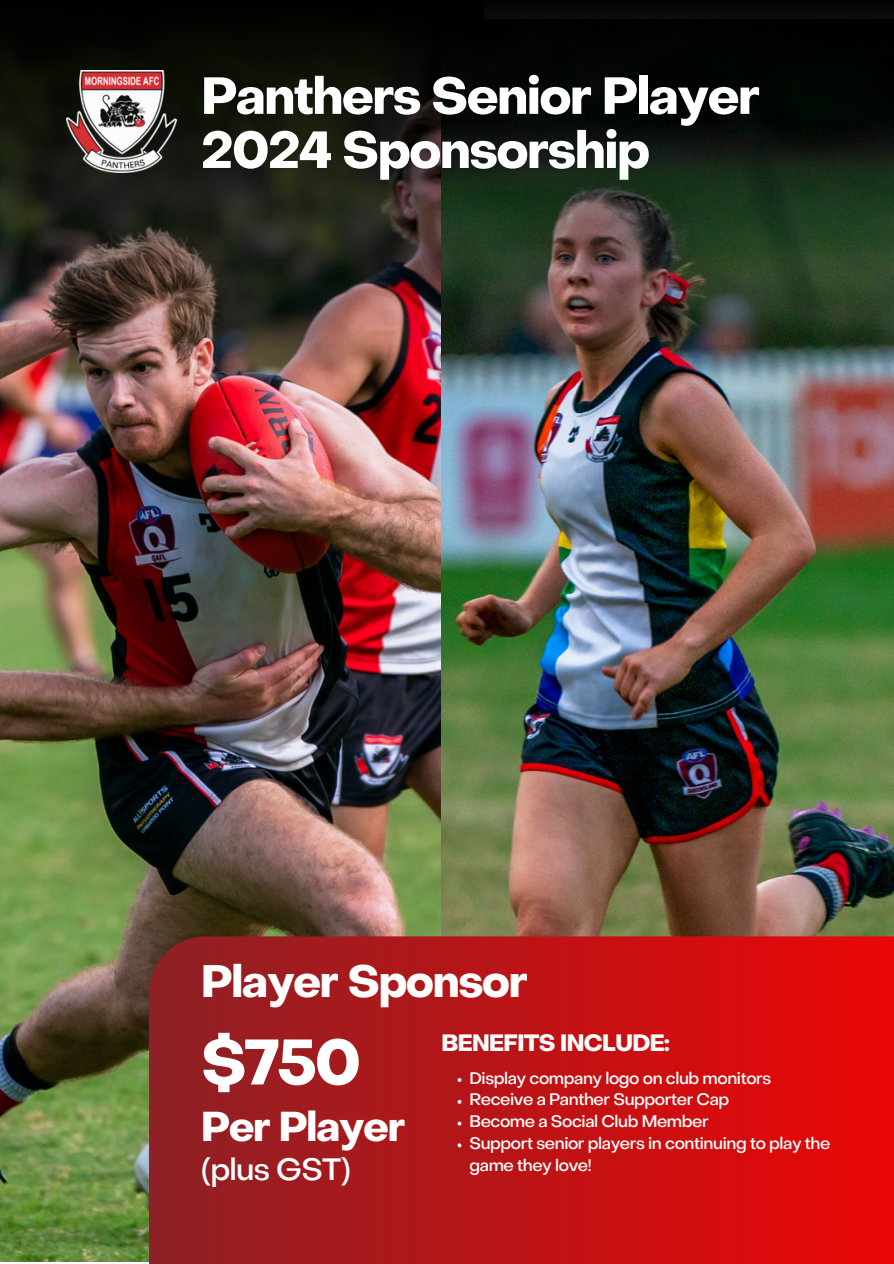
<style>
.page{position:relative;width:894px;height:1264px;background:#fff}
.page>*{position:absolute;margin:0;border:0;box-sizing:border-box;transform-origin:0 0}
.t1{font:700 63px "Object Sans";color:#fff}
.t2{font:700 51.15px "Object Sans";letter-spacing:-.025em;color:#fff}
.t3{font:700 44.55px "Object Sans";letter-spacing:-.025em;color:#fff}
.t4{font:700 40.95px "Object Sans";letter-spacing:-.025em;color:#fff}
.t5{font:500 30.45px "Object Sans";letter-spacing:-.025em;color:#fff}
.t6{font:700 23.25px "Object Sans";letter-spacing:-.025em;color:#fff}
.t7{font:500 16.5px/21.8px "Object Sans";letter-spacing:-.025em;color:#fff}
</style>
<div class="page">
<img style="left:0;top:460px;width:441px;height:801px">
<img style="left:441px;top:460px;width:452px;height:476px">
<div style="left:149px;top:936px;width:744px;height:327px;background:linear-gradient(to right,#8c2125,#eb0606)"></div>
<img style="left:0;top:0;width:893px;height:460px">
<img style="left:67px;top:70px;width:109px;height:103px">
<svg style="left:457px;top:1078px;width:4px;height:3px"></svg>
<svg style="left:457px;top:1099px;width:4px;height:4px"></svg>
<svg style="left:457px;top:1121px;width:4px;height:4px"></svg>
<svg style="left:457px;top:1143px;width:4px;height:4px"></svg>
<p class="t2" style="left:201px;top:76px;width:560px">Panthers Senior Player</p>
<p class="t2" style="left:201px;top:130px;width:450px">2024 Sponsorship</p>
<p class="t3" style="left:201px;top:964px;width:328px">Player Sponsor</p>
<p class="t1" style="left:201px;top:1037px;width:161px">$750</p>
<p class="t4" style="left:201px;top:1110px;width:205px">Per Player</p>
<p class="t5" style="left:201px;top:1157px;width:151px">(plus GST)</p>
<p class="t6" style="left:441px;top:1033px;width:230px">BENEFITS INCLUDE:</p>
<p class="t7" style="left:469px;top:1068px;width:303px">Display company logo on club monitors</p>
<p class="t7" style="left:469px;top:1090px;width:261px">Receive a Panther Supporter Cap</p>
<p class="t7" style="left:469px;top:1112px;width:241px">Become a Social Club Member</p>
<p class="t7" style="left:469px;top:1133px;width:362px">Support senior players in continuing to play the game they love!</p>
</div>
